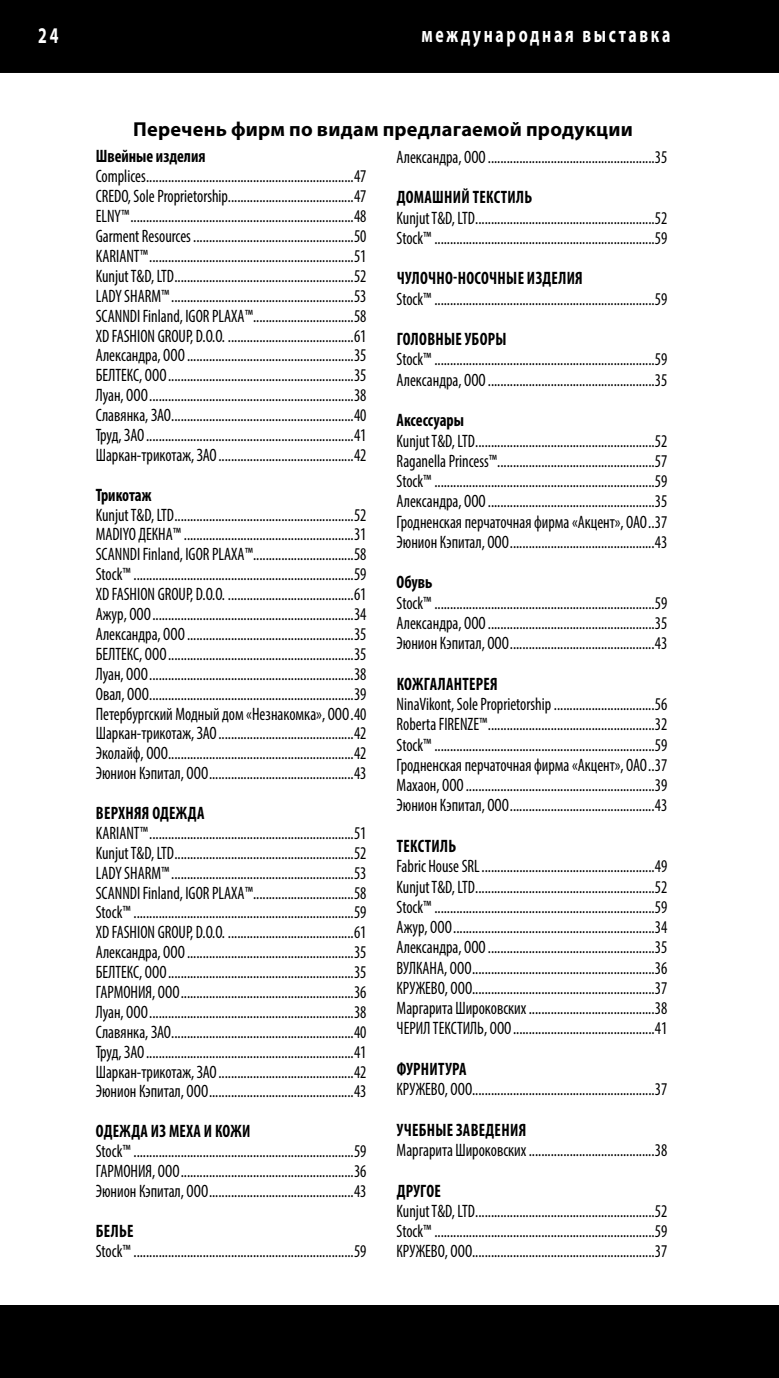
<style>
.page{position:relative;width:779px;height:1378px;background:#fff}
.page>*{position:absolute;margin:0;border:0;box-sizing:border-box;transform-origin:0 0}
.t1{font:700 22.5px "Myriad Pro";letter-spacing:.17em;color:#fff;scale:.7 1}
.t2{font:700 20.25px "Myriad Pro";letter-spacing:.01em;color:#000}
.t3{font:condensed 18px/19.8px "Myriad Pro";color:#000;scale:.9 1}
.s1{font-weight:700}
</style>
<div class="page">
<div style="left:0;top:1305px;width:778px;height:73px;background:#000"></div>
<div style="left:0;top:0;width:778px;height:73px;background:#000"></div>
<svg style="left:778px;top:0;width:1px;height:73px"></svg>
<p class="t1" style="left:38px;top:20px;width:30px">24</p>
<p class="t1" style="left:421px;top:20px;width:357px">международная выставка</p>
<p class="t2" style="left:133px;top:116px;width:501px">Перечень фирм по видам предлагаемой продукции</p>
<p class="t3" style="left:96px;top:146px;width:302px"><span class="s1">Швейные изделия </span>Complices..................................................................47<br>CREDO, Sole Proprietorship........................................47<br>ELNY™.......................................................................48<br>Garment Resources...................................................50<br>KARIANT™.................................................................51<br>Kunjut T&amp;D, LTD.........................................................52<br>LADY SHARM™..........................................................53<br>SCANNDI Finland, IGOR PLAXA™................................58<br>XD FASHION GROUP, D.O.O. ........................................61<br>Александра, ООО .....................................................35<br>БЕЛТЕКС, ООО...........................................................35<br>Луан, ООО.................................................................38<br>Славянка, ЗАО..........................................................40<br>Труд, ЗАО..................................................................41<br>Шаркан-трикотаж, ЗАО...........................................42</p>
<p class="t3" style="left:96px;top:484px;width:302px"><span class="s1">Трикотаж<br></span>Kunjut T&amp;D, LTD.........................................................52<br>MADIYO ДЕКНА™ ......................................................31<br>SCANNDI Finland, IGOR PLAXA™................................58<br>Stock™ ......................................................................59<br>XD FASHION GROUP, D.O.O. ........................................61<br>Ажур, ООО................................................................34<br>Александра, ООО .....................................................35<br>БЕЛТЕКС, ООО...........................................................35<br>Луан, ООО.................................................................38<br>Овал, ООО.................................................................39<br>Петербургский Модный дом «Незнакомка», ООО.40<br>Шаркан-трикотаж, ЗАО...........................................42<br>Эколайф, ООО...........................................................42<br>Эюнион Кэпитал, ООО..............................................43</p>
<p class="t3" style="left:96px;top:803px;width:302px"><span class="s1">ВЕРХНЯЯ ОДЕЖДА </span>KARIANT™.................................................................51<br>Kunjut T&amp;D, LTD.........................................................52<br>LADY SHARM™..........................................................53<br>SCANNDI Finland, IGOR PLAXA™................................58<br>Stock™ ......................................................................59<br>XD FASHION GROUP, D.O.O. ........................................61<br>Александра, ООО .....................................................35<br>БЕЛТЕКС, ООО...........................................................35<br>ГАРМОНИЯ, ООО.......................................................36<br>Луан, ООО.................................................................38<br>Славянка, ЗАО..........................................................40<br>Труд, ЗАО..................................................................41<br>Шаркан-трикотаж, ЗАО...........................................42<br>Эюнион Кэпитал, ООО..............................................43</p>
<p class="t3" style="left:96px;top:1121px;width:302px"><span class="s1">ОДЕЖДА ИЗ МЕХА И КОЖИ<br></span>Stock™ ......................................................................59<br>ГАРМОНИЯ, ООО.......................................................36<br>Эюнион Кэпитал, ООО..............................................43</p>
<p class="t3" style="left:96px;top:1220px;width:302px"><span class="s1">БЕЛЬЕ<br></span>Stock™ ......................................................................59</p>
<p class="t3" style="left:396px;top:147px;width:302px">Александра, ООО .....................................................35</p>
<p class="t3" style="left:396px;top:187px;width:302px"><span class="s1">ДОМАШНИЙ ТЕКСТИЛЬ<br></span>Kunjut T&amp;D, LTD.........................................................52<br>Stock™ ......................................................................59</p>
<p class="t3" style="left:396px;top:268px;width:302px"><span class="s1">ЧУЛОЧНО-НОСОЧНЫЕ ИЗДЕЛИЯ<br></span>Stock™ ......................................................................59</p>
<p class="t3" style="left:396px;top:329px;width:302px"><span class="s1">ГОЛОВНЫЕ УБОРЫ<br></span>Stock™ ......................................................................59<br>Александра, ООО .....................................................35</p>
<p class="t3" style="left:396px;top:410px;width:302px"><span class="s1">Аксессуары<br></span>Kunjut T&amp;D, LTD.........................................................52<br>Raganella Princess™..................................................57<br>Stock™ ......................................................................59<br>Александра, ООО .....................................................35<br>Гродненская перчаточная фирма «Акцент», ОАО..37<br>Эюнион Кэпитал, ООО..............................................43</p>
<p class="t3" style="left:396px;top:572px;width:302px"><span class="s1">Обувь<br></span>Stock™ ......................................................................59<br>Александра, ООО .....................................................35<br>Эюнион Кэпитал, ООО..............................................43</p>
<p class="t3" style="left:396px;top:673px;width:302px"><span class="s1">КОЖГАЛАНТЕРЕЯ<br></span>NinaVikont, Sole Proprietorship ................................56<br>Roberta FIRENZE™.....................................................32<br>Stock™ ......................................................................59<br>Гродненская перчаточная фирма «Акцент», ОАО..37<br>Махаон, ООО ............................................................39<br>Эюнион Кэпитал, ООО..............................................43</p>
<p class="t3" style="left:396px;top:835px;width:302px"><span class="s1">ТЕКСТИЛЬ<br></span>Fabric House SRL.......................................................49<br>Kunjut T&amp;D, LTD.........................................................52<br>Stock™ ......................................................................59<br>Ажур, ООО................................................................34<br>Александра, ООО .....................................................35<br>ВУЛКАНА, ООО..........................................................36<br>КРУЖЕВО, ООО..........................................................37<br>Маргарита Широковских........................................38<br>ЧЕРИЛ ТЕКСТИЛЬ, ООО.............................................41</p>
<p class="t3" style="left:396px;top:1058px;width:302px"><span class="s1">ФУРНИТУРА<br></span>КРУЖЕВО, ООО..........................................................37</p>
<p class="t3" style="left:396px;top:1119px;width:302px"><span class="s1">УЧЕБНЫЕ ЗАВЕДЕНИЯ<br></span>Маргарита Широковских........................................38</p>
<p class="t3" style="left:396px;top:1180px;width:302px"><span class="s1">ДРУГОЕ<br></span>Kunjut T&amp;D, LTD.........................................................52<br>Stock™ ......................................................................59<br>КРУЖЕВО, ООО..........................................................37</p>
</div>
